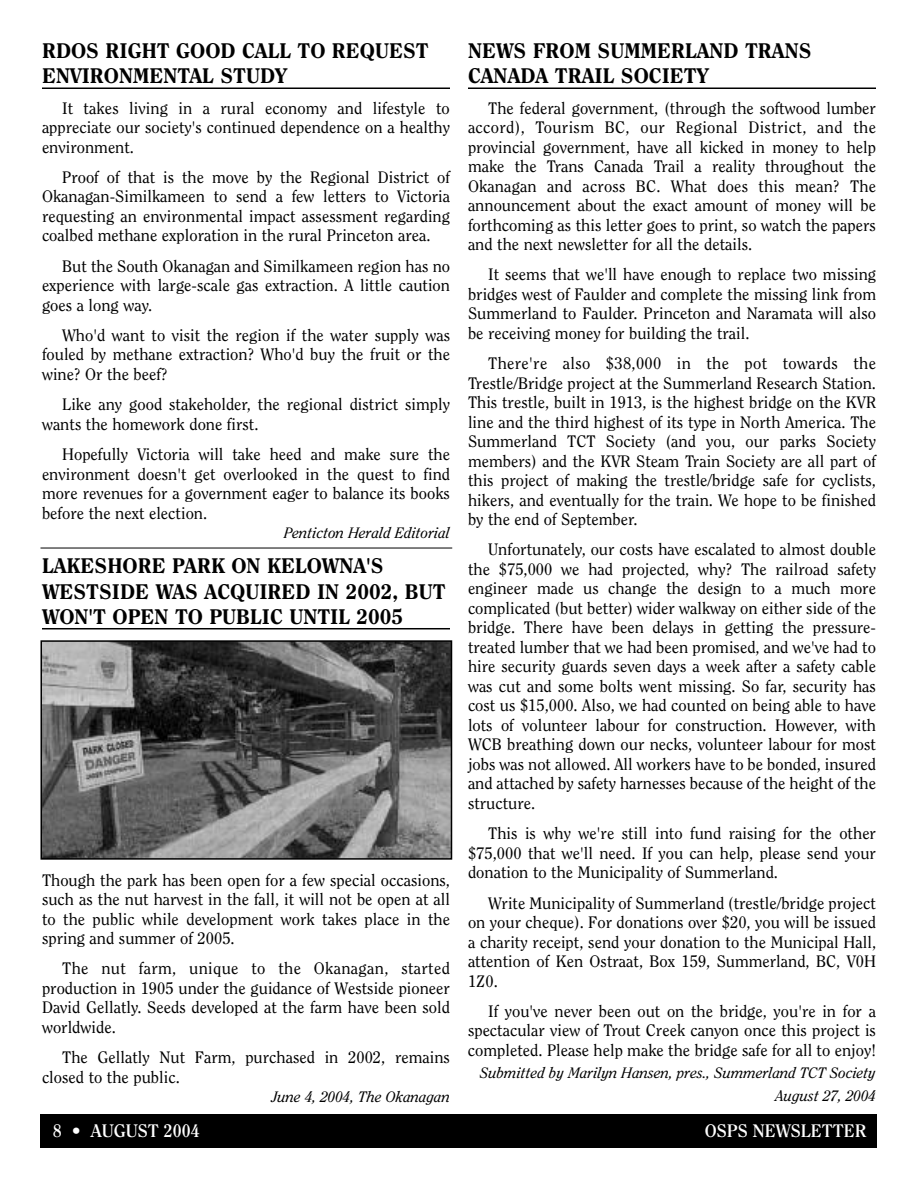
<style>
.page{position:relative;width:918px;height:1188px;background:#fff}
.page>*{position:absolute;margin:0;border:0;box-sizing:border-box;transform-origin:0 0}
.t1{font:800 21px/25.2px "Clearface";color:#000}
.t2{font:700 18px "Clearface";color:#fff}
.t3{font:16.5px/19.5px "Clearface";color:#000;text-align:justify}
.t4{font:italic 15px/22.5px "Clearface";color:#000;text-align:right}
</style>
<div class="page">
<div style="left:40px;top:1114px;width:838px;height:34px;background:#000"></div>
<hr style="left:42px;top:88px;width:408px;height:1px;background:#000">
<hr style="left:42px;top:628px;width:408px;height:1px;background:#000">
<hr style="left:468px;top:88px;width:408px;height:1px;background:#000">
<img style="left:43px;top:643px;width:406px;height:214px">
<div style="left:40px;top:640px;width:412px;height:220px;border:2px solid #000"></div>
<hr style="left:40px;top:548px;width:412px;height:1px;background:#000">
<p class="t1" style="left:42px;top:39px;width:388px">RDOS RIGHT GOOD CALL TO REQUEST<br>ENVIRONMENTAL STUDY</p>
<p class="t3" style="left:42px;top:99px;width:410px;text-indent:20px">It takes living in a rural economy and lifestyle to appreciate our society's continued dependence on a healthy environment.</p>
<p class="t3" style="left:42px;top:168px;width:410px;text-indent:20px">Proof of that is the move by the Regional District of Okanagan-Similkameen to send a few letters to Victoria requesting an environmental impact assessment regarding coalbed methane exploration in the rural Princeton area.</p>
<p class="t3" style="left:42px;top:257px;width:410px;text-indent:20px">But the South Okanagan and Similkameen region has no experience with large-scale gas extraction. A little caution goes a long way.</p>
<p class="t3" style="left:42px;top:326px;width:410px;text-indent:20px">Who'd want to visit the region if the water supply was fouled by methane extraction? Who'd buy the fruit or the wine? Or the beef?</p>
<p class="t3" style="left:42px;top:396px;width:410px;text-indent:20px">Like any good stakeholder, the regional district simply wants the homework done first.</p>
<p class="t3" style="left:42px;top:446px;width:410px;text-indent:20px">Hopefully Victoria will take heed and make sure the environment doesn't get overlooked in the quest to find more revenues for a government eager to balance its books before the next election.</p>
<p class="t4" style="left:284px;top:523px;width:167px">Penticton Herald Editorial</p>
<p class="t1" style="left:42px;top:554px;width:405px">LAKESHORE PARK ON KELOWNA'S<br>WESTSIDE WAS ACQUIRED IN 2002, BUT<br>WON'T OPEN TO PUBLIC UNTIL 2005</p>
<p class="t3" style="left:42px;top:871px;width:410px">Though the park has been open for a few special occasions, such as the nut harvest in the fall, it will not be open at all to the public while development work takes place in the spring and summer of 2005.</p>
<p class="t3" style="left:42px;top:960px;width:410px;text-indent:20px">The nut farm, unique to the Okanagan, started production in 1905 under the guidance of Westside pioneer David Gellatly. Seeds developed at the farm have been sold worldwide.</p>
<p class="t3" style="left:42px;top:1049px;width:410px;text-indent:20px">The Gellatly Nut Farm, purchased in 2002, remains closed to the public.</p>
<p class="t4" style="left:272px;top:1087px;width:180px">June 4, 2004, The Okanagan</p>
<p class="t1" style="left:468px;top:39px;width:345px">NEWS FROM SUMMERLAND TRANS<br>CANADA TRAIL SOCIETY</p>
<p class="t3" style="left:468px;top:99px;width:410px;text-indent:20px">The federal government, (through the softwood lumber accord), Tourism BC, our Regional District, and the provincial government, have all kicked in money to help make the Trans Canada Trail a reality throughout the Okanagan and across BC. What does this mean? The announcement about the exact amount of money will be forthcoming as this letter goes to print, so watch the papers and the next newsletter for all the details.</p>
<p class="t3" style="left:468px;top:266px;width:410px;text-indent:20px">It seems that we'll have enough to replace two missing bridges west of Faulder and complete the missing link from Summerland to Faulder. Princeton and Naramata will also be receiving money for building the trail.</p>
<p class="t3" style="left:468px;top:355px;width:410px;text-indent:20px">There're also $38,000 in the pot towards the Trestle/Bridge project at the Summerland Research Station.<br>This trestle, built in 1913, is the highest bridge on the KVR line and the third highest of its type in North America. The Summerland TCT Society (and you, our parks Society members) and the KVR Steam Train Society are all part of this project of making the trestle/bridge safe for cyclists, hikers, and eventually for the train. We hope to be finished by the end of September.</p>
<p class="t3" style="left:468px;top:541px;width:410px;text-indent:20px">Unfortunately, our costs have escalated to almost double the $75,000 we had projected, why? The railroad safety engineer made us change the design to a much more complicated (but better) wider walkway on either side of the bridge. There have been delays in getting the pressure&shy;treated lumber that we had been promised, and we've had to hire security guards seven days a week after a safety cable was cut and some bolts went missing. So far, security has cost us $15,000. Also, we had counted on being able to have lots of volunteer labour for construction. However, with WCB breathing down our necks, volunteer labour for most jobs was not allowed. All workers have to be bonded, insured and attached by safety harnesses because of the height of the structure.</p>
<p class="t3" style="left:468px;top:825px;width:410px;text-indent:20px">This is why we're still into fund raising for the other $75,000 that we'll need. If you can help, please send your donation to the Municipality of Summerland.</p>
<p class="t3" style="left:468px;top:894px;width:410px;text-indent:20px">Write Municipality of Summerland (trestle/bridge project on your cheque). For donations over $20, you will be issued a charity receipt, send your donation to the Municipal Hall, attention of Ken Ostraat, Box 159, Summerland, BC, V0H 1Z0.</p>
<p class="t3" style="left:468px;top:1002px;width:410px;text-indent:20px">If you've never been out on the bridge, you're in for a spectacular view of Trout Creek canyon once this project is completed. Please help make the bridge safe for all to enjoy!</p>
<p class="t4" style="left:480px;top:1063px;width:397px">Submitted by Marilyn Hansen, pres., Summerland TCT Society<br>August 27, 2004</p>
<p class="t2" style="left:53px;top:1123px;width:148px">8 • AUGUST 2004</p>
<p class="t2" style="left:705px;top:1123px;width:163px">OSPS NEWSLETTER</p>
</div>
